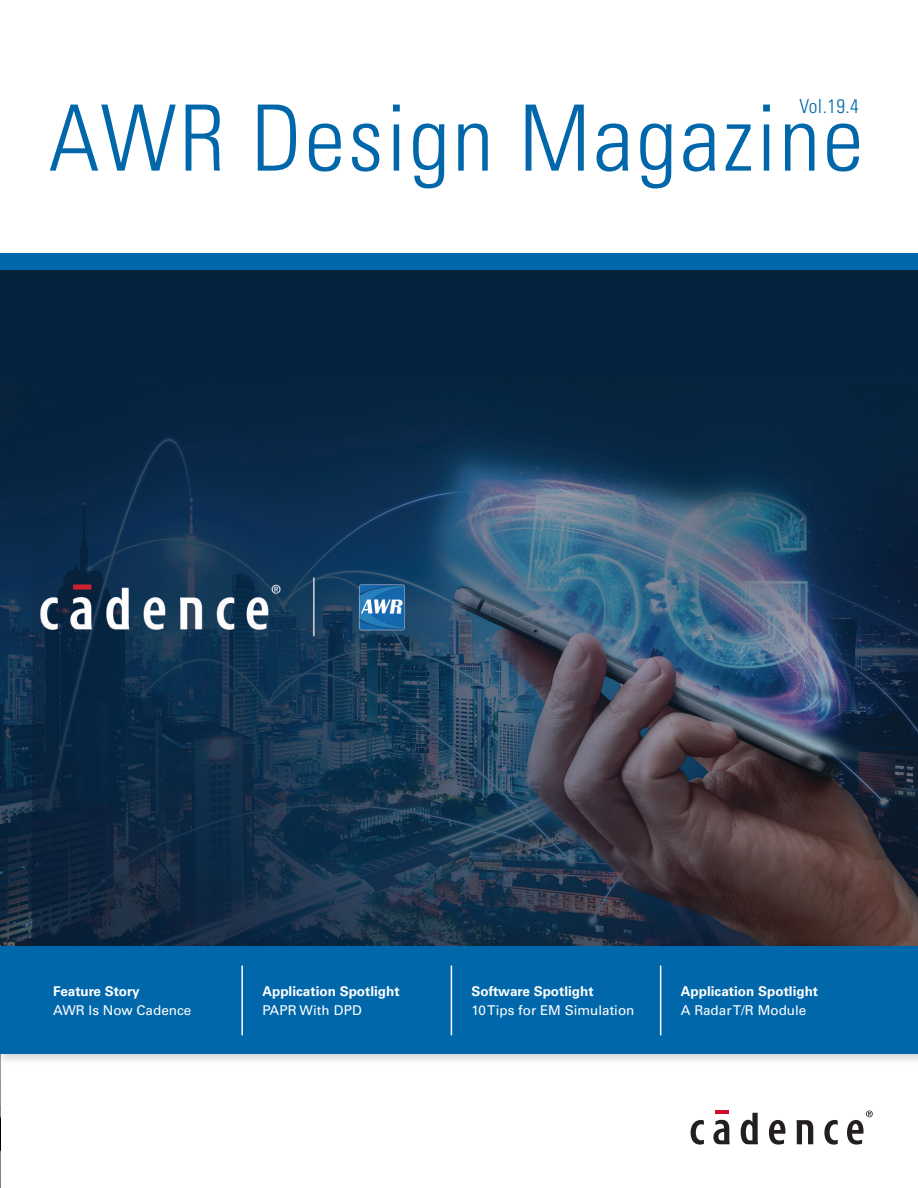
<style>
.page{position:relative;width:918px;height:1188px;background:#fff}
.page>*{position:absolute;margin:0;border:0;box-sizing:border-box;transform-origin:0 0}
.t1{font:300 condensed 91.5px "Univers LT Std";letter-spacing:.03em;color:#0067aa}
.Body{font:300 condensed 19.5px "Univers LT Std";color:#0067aa}
.Cover_Features{font:700 13.5px/19.5px "Univers LT Std";color:#fff}
.Cover_Features-2{font:13.5px/19.5px "Univers LT Std";color:#fff}
.s1{font-weight:700}
.s2{font-weight:400}
</style>
<div class="page">
<img style="left:0;top:1066px;width:1px;height:122px">
<img style="left:0;top:282px;width:918px;height:661px">
<div style="left:0;top:0;width:918px;height:282px;background:#06223c"></div>
<div style="left:0;top:0;width:918px;height:270px;background:#fff"></div>
<div style="left:0;top:943px;width:918px;height:123px;background:#231f20;opacity:.2"></div>
<div style="left:0;top:947px;width:918px;height:107px;background:#0067aa"></div>
<div style="left:0;top:254px;width:918px;height:16px;background:#0067aa"></div>
<hr style="left:241px;top:966px;width:2px;height:69px;background:#fff">
<hr style="left:451px;top:966px;width:1px;height:69px;background:#fff">
<hr style="left:660px;top:966px;width:1px;height:69px;background:#fff">
<hr style="left:715px;top:1110px;width:14px;height:4px;background:#d30d2b">
<svg style="left:691px;top:1120px;width:13px;height:25px"></svg>
<svg style="left:713px;top:1120px;width:17px;height:24px"></svg>
<svg style="left:741px;top:1113px;width:17px;height:31px"></svg>
<svg style="left:769px;top:1120px;width:16px;height:25px"></svg>
<svg style="left:797px;top:1120px;width:16px;height:24px"></svg>
<svg style="left:824px;top:1120px;width:14px;height:25px"></svg>
<svg style="left:847px;top:1111px;width:26px;height:34px"></svg>
<p class="Body" style="left:800px;top:95px;width:61px">Vol.19.4</p>
<p class="t1" style="left:49px;top:83px;width:816px">AWR Design Magazine</p>
<p class="Cover_Features-2" style="left:53px;top:981px;width:140px"><span class="s1">Feature Story<br></span>AWR Is Now Cadence</p>
<p class="Cover_Features" style="left:262px;top:981px;width:139px">Application Spotlight<br><span class="s2">PAPR With DPD</span></p>
<p class="Cover_Features-2" style="left:472px;top:981px;width:164px"><span class="s1">Software Spotlight<br></span>10 Tips for EM Simulation</p>
<p class="Cover_Features" style="left:681px;top:981px;width:139px">Application Spotlight<br><span class="s2">A Radar T/R Module</span></p>
</div>
